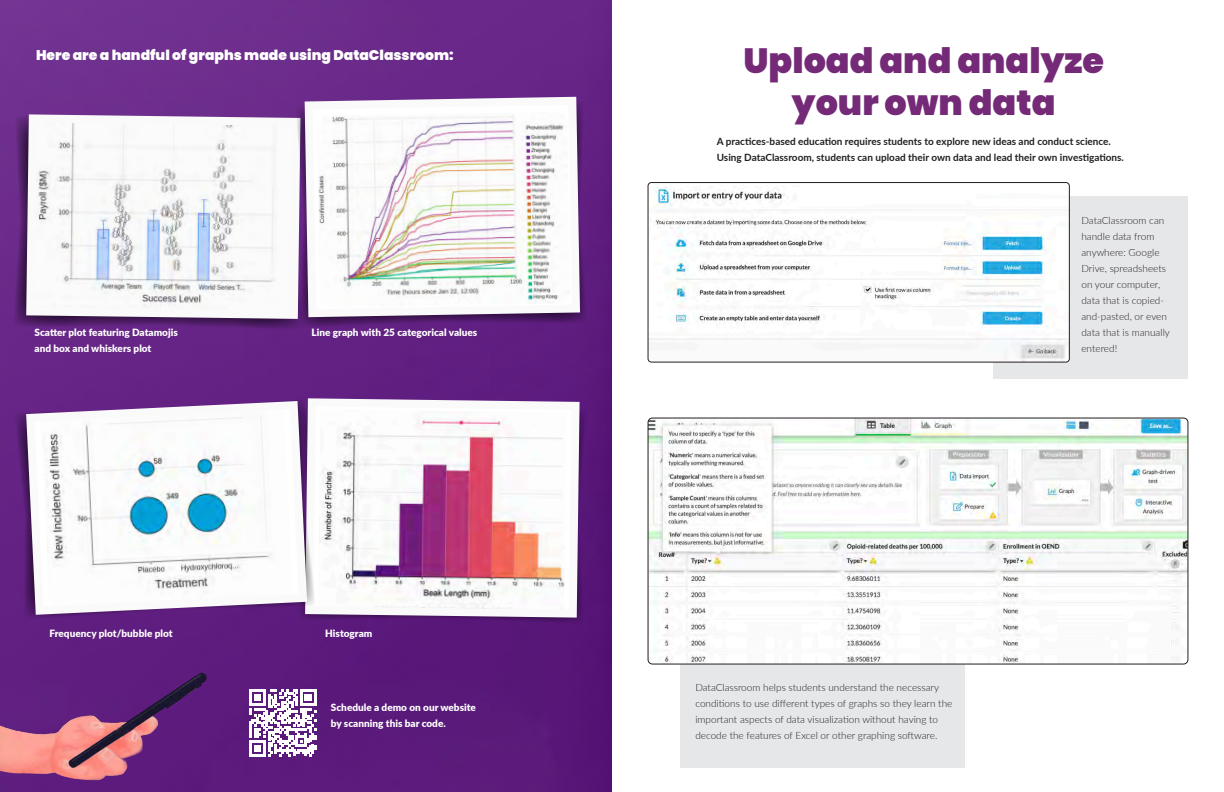
<style>
.page{position:relative;width:1224px;height:792px;background:#fff}
.page>*{position:absolute;margin:0;border:0;box-sizing:border-box;transform-origin:0 0}
.t1{font:900 35px "Poppins";color:#742a77}
.t2{font:900 14px "Poppins";color:#fff}
.t3{font:300 10px/16px "Lato";color:#231f20}
.t4{font:900 10px/16px "Lato";color:#fff}
.t5{font:700 10px/16px "Lato";color:#231f20}
</style>
<div class="page">
<img style="left:0;top:0;width:612px;height:792px">
<svg style="left:13px;top:115px;width:292px;height:216px;background:#60257d"></svg>
<svg style="left:22px;top:110px;width:273px;height:213px"></svg>
<svg style="left:295px;top:100px;width:294px;height:229px;background:#784592"></svg>
<img style="left:301px;top:93px;width:283px;height:228px">
<div style="left:298px;top:406px;width:289px;height:219px;background:#581779"></div>
<svg style="left:301px;top:394px;width:283px;height:228px"></svg>
<svg style="left:14px;top:398px;width:303px;height:223px;fill:#652485"></svg>
<svg style="left:22px;top:397px;width:289px;height:222px"></svg>
<svg style="left:268px;top:690px;width:48px;height:66px"></svg>
<img style="left:0;top:615px;width:268px;height:177px">
<div style="left:680px;top:442px;width:285px;height:326px;background:#e6e7e9"></div>
<div style="left:994px;top:197px;width:194px;height:182px;background:#e6e7e9"></div>
<img style="left:648px;top:187px;width:421px;height:175px">
<div style="left:648px;top:183px;width:421px;height:179px;border:1px solid #231f20;border-radius:3px"></div>
<img style="left:648px;top:418px;width:540px;height:246px">
<div style="left:648px;top:418px;width:540px;height:246px;border:1px solid #231f20;border-radius:4px"></div>
<p class="t2" style="left:36px;top:47px;width:419px">Here are a handful of graphs made using DataClassroom:</p>
<p class="t4" style="left:35px;top:324px;width:145px">Scatter plot featuring Datamojis</p>
<p class="t4" style="left:35px;top:340px;width:118px">and box and whiskers plot</p>
<p class="t4" style="left:50px;top:625px;width:125px">Frequency plot/bubble plot</p>
<p class="t4" style="left:312px;top:324px;width:167px">Line graph with 25 categorical values</p>
<p class="t4" style="left:325px;top:625px;width:49px">Histogram</p>
<p class="t4" style="left:331px;top:699px;width:147px">Schedule a demo on our website by scanning this bar code.</p>
<p class="t1" style="left:743px;top:40px;width:362px">Upload and analyze</p>
<p class="t1" style="left:792px;top:82px;width:265px">your own data</p>
<p class="t5" style="left:717px;top:133px;width:409px">A practices-based education requires students to explore new ideas and conduct science.<br>Using DataClassroom, students can upload their own data and lead their own investigations.</p>
<p class="t3" style="left:1081px;top:212px;width:90px">DataClassroom can handle data from anywhere: Google<br>Drive, spreadsheets on your computer, data that is copied&shy;and-pasted, or even data that is manually entered!</p>
<p class="t3" style="left:695px;top:679px;width:259px">DataClassroom helps students understand the necessary conditions to use different types of graphs so they learn the important aspects of data visualization without having to decode the features of Excel or other graphing software.</p>
</div>
